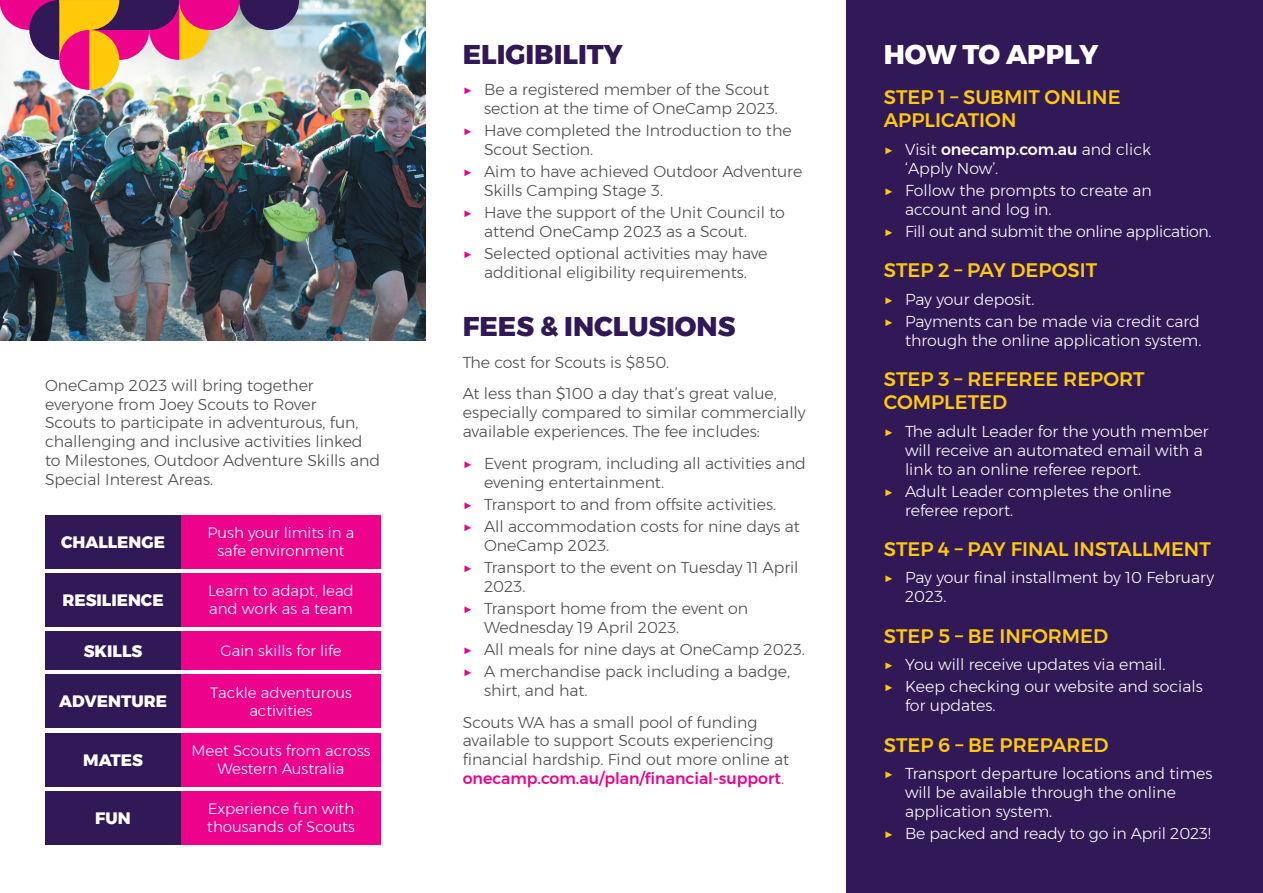
<style>
.page{position:relative;width:1263px;height:893px;background:#fff}
.page>*{position:absolute;margin:0;border:0;box-sizing:border-box;transform-origin:0 0}
.t1{font:800 27px "Montserrat";color:#311856}
.t2{font:800 27px "Montserrat";color:#fff}
.t3{font:500 19.5px/23.4px "Montserrat";color:#feca0a}
.t4{font:800 16.5px "Montserrat";color:#fff}
.Body{font:300 15.75px/18.9px "Montserrat";color:#4b4c4d}
.t5{font:300 15.75px/18.9px "Montserrat";color:#fff}
.t6{font:300 15.75px "Montserrat";letter-spacing:-.02em;color:#fff}
.Body_-_Program_Eleme{font:300 15px/18px "Montserrat";color:#fff;text-align:center}
.s1{color:#ed028c}
.s2{font-weight:500;color:#ed028c}
.s3{color:#feca0a}
.s4{font-weight:500}
</style>
<div class="page">
<div style="left:846px;top:0;width:417px;height:893px;background:#311856"></div>
<img style="left:0;top:0;width:425px;height:340px">
<div style="left:45px;top:515px;width:136px;height:54px;background:#311856"></div>
<div style="left:181px;top:515px;width:200px;height:54px;background:#ed028c"></div>
<div style="left:45px;top:573px;width:136px;height:54px;background:#311856"></div>
<div style="left:181px;top:573px;width:200px;height:54px;background:#ed028c"></div>
<div style="left:45px;top:632px;width:136px;height:38px;background:#311856"></div>
<div style="left:181px;top:632px;width:200px;height:38px;background:#ed028c"></div>
<div style="left:45px;top:674px;width:136px;height:54px;background:#311856"></div>
<div style="left:181px;top:674px;width:200px;height:54px;background:#ed028c"></div>
<div style="left:45px;top:733px;width:136px;height:54px;background:#311856"></div>
<div style="left:181px;top:733px;width:200px;height:54px;background:#ed028c"></div>
<div style="left:45px;top:791px;width:136px;height:54px;background:#311856"></div>
<div style="left:181px;top:791px;width:200px;height:54px;background:#ed028c"></div>
<svg style="left:0;top:0;width:329px;height:90px"></svg>
<p class="Body" style="left:45px;top:375px;width:336px">OneCamp 2023 will bring together everyone from Joey Scouts to Rover<br>Scouts to participate in adventurous, fun, challenging and inclusive activities linked to Milestones, Outdoor Adventure Skills and Special Interest Areas.</p>
<p class="t4" style="left:61px;top:529px;width:105px">CHALLENGE</p>
<p class="Body_-_Program_Eleme" style="left:208px;top:524px;width:148px">Push your limits in a safe environment</p>
<p class="t4" style="left:62px;top:587px;width:103px">RESILIENCE</p>
<p class="Body_-_Program_Eleme" style="left:208px;top:582px;width:147px;text-align:left">Learn to adapt, lead and work as a team</p>
<p class="t4" style="left:84px;top:637px;width:60px">SKILLS</p>
<p class="Body_-_Program_Eleme" style="left:220px;top:641px;width:123px">Gain skills for life</p>
<p class="t4" style="left:59px;top:688px;width:109px">ADVENTURE</p>
<p class="Body_-_Program_Eleme" style="left:210px;top:683px;width:144px">Tackle adventurous activities</p>
<p class="t4" style="left:83px;top:746px;width:61px">MATES</p>
<p class="Body_-_Program_Eleme" style="left:192px;top:741px;width:180px">Meet Scouts from across<br>Western Australia</p>
<p class="t4" style="left:95px;top:805px;width:37px">FUN</p>
<p class="Body_-_Program_Eleme" style="left:207px;top:799px;width:149px;text-align:left">Experience fun with thousands of Scouts</p>
<h1 class="t1" style="left:463px;top:32px;width:161px">ELIGIBILITY</h1>
<p class="Body" style="left:484px;top:80px;width:295px;text-indent:-21px"><span class="s1">▶</span> Be a registered member of the Scout section at the time of OneCamp 2023.</p>
<p class="Body" style="left:484px;top:121px;width:309px;text-indent:-21px"><span class="s1">▶</span> Have completed the Introduction to the<br>Scout Section.</p>
<p class="Body" style="left:484px;top:162px;width:320px;text-indent:-21px"><span class="s1">▶</span> Aim to have achieved Outdoor Adventure<br>Skills Camping Stage 3.</p>
<p class="Body" style="left:484px;top:203px;width:302px;text-indent:-21px"><span class="s1">▶</span> Have the support of the Unit Council to attend OneCamp 2023 as a Scout.</p>
<p class="Body" style="left:463px;top:244px;width:306px;text-align:center"><span class="s1">▶</span> Selected optional activities may have additional eligibility requirements.</p>
<h1 class="t1" style="left:463px;top:305px;width:274px">FEES &amp; INCLUSIONS</h1>
<p class="Body" style="left:463px;top:352px;width:208px">The cost for Scouts is $850.</p>
<p class="Body" style="left:463px;top:384px;width:344px">At less than $100 a day that’s great value, especially compared to similar commercially available experiences. The fee includes:</p>
<p class="Body" style="left:484px;top:454px;width:323px;text-indent:-21px"><span class="s1">▶</span> Event program, including all activities and evening entertainment.</p>
<p class="Body" style="left:463px;top:495px;width:315px"><span class="s1">▶</span> Transport to and from offsite activities.</p>
<p class="Body" style="left:484px;top:517px;width:317px;text-indent:-21px"><span class="s1">▶</span> All accommodation costs for nine days at<br>OneCamp 2023.</p>
<p class="Body" style="left:484px;top:558px;width:316px;text-indent:-21px"><span class="s1">▶</span> Transport to the event on Tuesday 11 April<br>2023.</p>
<p class="Body" style="left:484px;top:599px;width:266px;text-indent:-21px"><span class="s1">▶</span> Transport home from the event on<br>Wednesday 19 April 2023.</p>
<p class="Body" style="left:463px;top:640px;width:344px"><span class="s1">▶</span> All meals for nine days at OneCamp 2023.</p>
<p class="Body" style="left:484px;top:662px;width:308px;text-indent:-21px"><span class="s1">▶</span> A merchandise pack including a badge, shirt, and hat.</p>
<p class="Body" style="left:463px;top:712px;width:328px">Scouts WA has a small pool of funding available to support Scouts experiencing financial hardship. Find out more online at <span class="s2">onecamp.com.au/plan/financial-support</span>.</p>
<h1 class="t2" style="left:884px;top:32px;width:216px">HOW TO APPLY</h1>
<h2 class="t3" style="left:884px;top:85px;width:238px">STEP 1 – SUBMIT ONLINE<br>APPLICATION</h2>
<p class="t5" style="left:905px;top:140px;width:248px;text-indent:-21px"><span class="s3">▶</span> Visit <span class="s4">onecamp.com.au</span> and click ‘Apply Now’.</p>
<p class="t5" style="left:905px;top:181px;width:248px;text-indent:-21px"><span class="s3">▶</span> Follow the prompts to create an account and log in.</p>
<p class="t6" style="left:884px;top:219px;width:329px"><span class="s3">▶</span> Fill out and submit the online application.</p>
<h2 class="t3" style="left:884px;top:259px;width:215px">STEP 2 – PAY DEPOSIT</h2>
<p class="t5" style="left:884px;top:289px;width:152px"><span class="s3">▶</span> Pay your deposit.</p>
<p class="t5" style="left:884px;top:311px;width:319px;text-align:right"><span class="s3">▶</span> Payments can be made via credit card through the online application system.</p>
<h2 class="t3" style="left:884px;top:367px;width:262px">STEP 3 – REFEREE REPORT<br>COMPLETED</h2>
<p class="t5" style="left:905px;top:422px;width:305px;text-indent:-21px"><span class="s3">▶</span> The adult Leader for the youth member will receive an automated email with a link to an online referee report.</p>
<p class="t5" style="left:905px;top:481px;width:268px;text-indent:-21px"><span class="s3">▶</span> Adult Leader completes the online referee report.</p>
<h2 class="t3" style="left:884px;top:537px;width:329px">STEP 4 – PAY FINAL INSTALLMENT</h2>
<p class="t5" style="left:905px;top:568px;width:311px;text-indent:-21px"><span class="s3">▶</span> Pay your final installment by 10 February<br>2023.</p>
<h2 class="t3" style="left:884px;top:624px;width:226px">STEP 5 – BE INFORMED</h2>
<p class="t5" style="left:884px;top:655px;width:283px"><span class="s3">▶</span> You will receive updates via email.</p>
<p class="t5" style="left:905px;top:677px;width:299px;text-indent:-21px"><span class="s3">▶</span> Keep checking our website and socials for updates.</p>
<h2 class="t3" style="left:884px;top:733px;width:226px">STEP 6 – BE PREPARED</h2>
<p class="t5" style="left:905px;top:764px;width:309px;text-indent:-21px"><span class="s3">▶</span> Transport departure locations and times will be available through the online application system.</p>
<p class="t5" style="left:884px;top:824px;width:329px"><span class="s3">▶</span> Be packed and ready to go in April 2023!</p>
</div>
